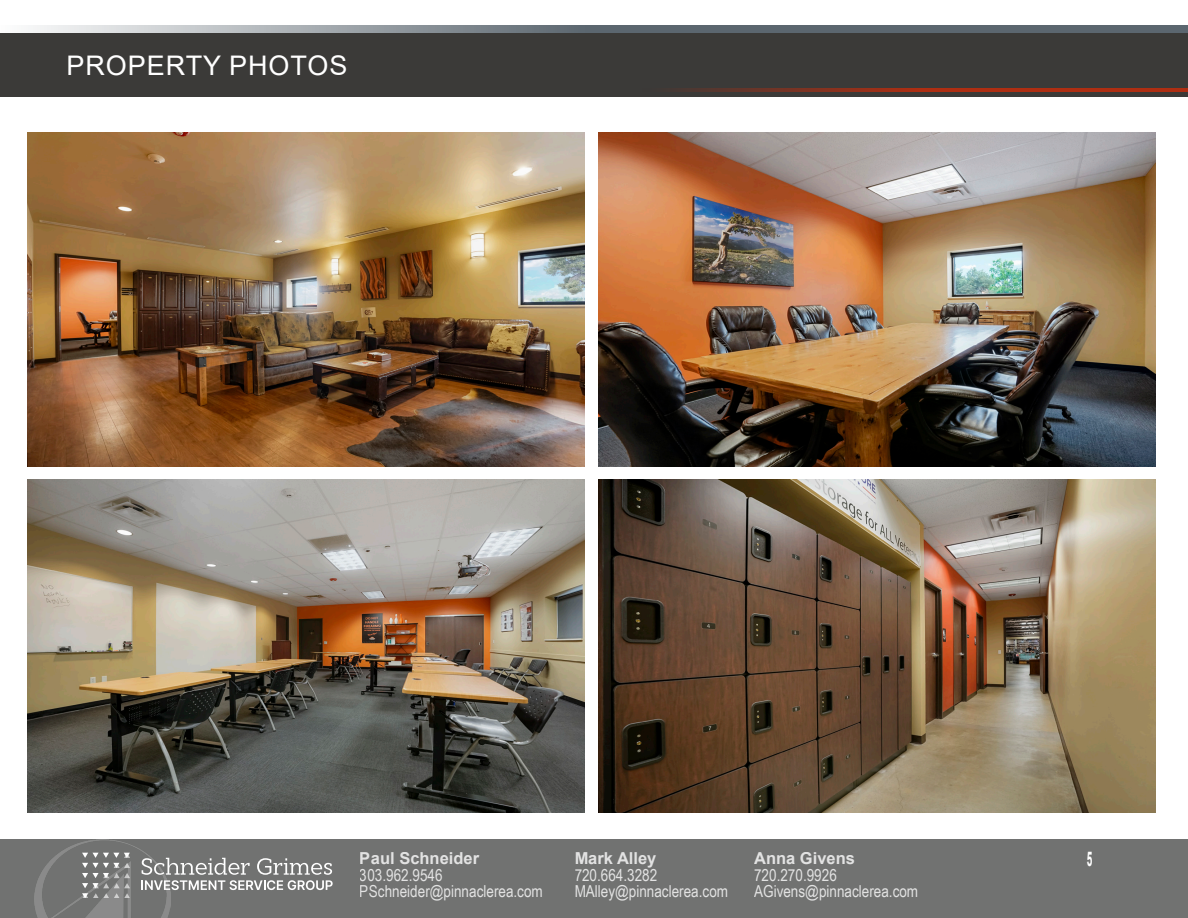
<style>
.page{position:relative;width:1188px;height:918px;background:#fff}
.page>*{position:absolute;margin:0;border:0;box-sizing:border-box;transform-origin:0 0}
.t1{font:27px "Arial";letter-spacing:.035em;color:#fff}
.t2{font:700 20.25px "Arial";color:#fff;scale:.5 1}
.t3{font:16.5px/16.5px "Arial Narrow";color:#fff}
.t4{font:700 16.5px "Arial";color:#fff}
</style>
<div class="page">
<svg style="left:33px;top:25px;width:1155px;height:8px;background:#7f888f"></svg>
<div style="left:0;top:33px;width:1188px;height:64px;background:#3b3a38"></div>
<svg style="left:674px;top:88px;width:514px;height:4px;background:#943019"></svg>
<div style="left:0;top:839px;width:1188px;height:79px;background:#717271"></div>
<img style="left:35px;top:839px;width:136px;height:79px">
<svg style="left:82px;top:853px;width:48px;height:44px"></svg>
<svg style="left:141px;top:858px;width:192px;height:32px"></svg>
<img style="left:27px;top:132px;width:557px;height:334px">
<img style="left:598px;top:132px;width:558px;height:334px">
<img style="left:27px;top:479px;width:557px;height:334px">
<img style="left:598px;top:479px;width:558px;height:334px">
<p class="t1" style="left:66px;top:47px;width:282px">PROPERTY PHOTOS</p>
<p class="t4" style="left:360px;top:847px;width:121px">Paul Schneider</p>
<p class="t3" style="left:360px;top:866px;width:184px">303.962.9546<br>PSchneider@pinnaclerea.com</p>
<p class="t4" style="left:575px;top:847px;width:83px">Mark Alley</p>
<p class="t2" style="left:1087px;top:845px;width:13px">5</p>
<p class="t3" style="left:575px;top:866px;width:155px">720.664.3282<br>MAlley@pinnaclerea.com</p>
<p class="t4" style="left:754px;top:847px;width:102px">Anna Givens</p>
<p class="t3" style="left:754px;top:866px;width:166px">720.270.9926<br>AGivens@pinnaclerea.com</p>
</div>
